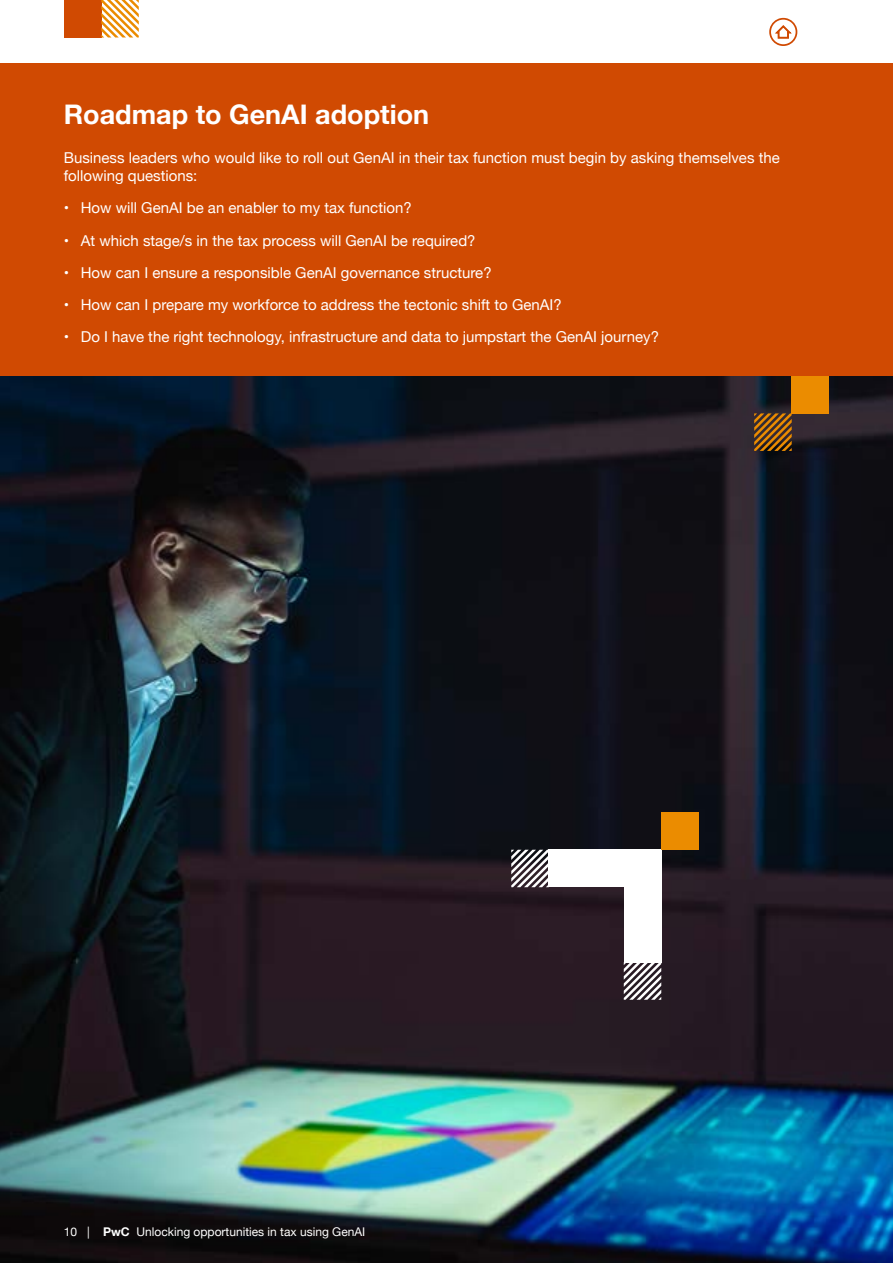
<style>
.page{position:relative;width:893px;height:1263px;background:#fff}
.page>*{position:absolute;margin:0;border:0;box-sizing:border-box;transform-origin:0 0}
.t1{font:700 27px "Helvetica Neue";color:#fff}
.t2{font:15px/18px "Helvetica Neue";color:#fff}
.t3{font:12px "Helvetica Neue";color:#fff}
.s1{font-weight:700}
</style>
<div class="page">
<div style="left:64px;top:0;width:37px;height:38px;background:#d04a02"></div>
<svg style="left:101px;top:0;width:38px;height:38px"></svg>
<svg style="left:769px;top:18px;width:28px;height:28px"></svg>
<div style="left:0;top:64px;width:893px;height:312px;background:#d04a02"></div>
<img style="left:0;top:376px;width:893px;height:887px">
<div style="left:792px;top:376px;width:37px;height:37px;background:#eb8c00"></div>
<svg style="left:754px;top:413px;width:38px;height:38px"></svg>
<div style="left:624px;top:925px;width:37px;height:37px;background:#fff"></div>
<div style="left:624px;top:850px;width:37px;height:75px;background:#fff"></div>
<div style="left:549px;top:850px;width:75px;height:37px;background:#fff"></div>
<svg style="left:624px;top:962px;width:37px;height:38px"></svg>
<svg style="left:511px;top:850px;width:38px;height:37px"></svg>
<div style="left:661px;top:812px;width:38px;height:38px;background:#eb8c00"></div>
<p class="t1" style="left:64px;top:93px;width:367px">Roadmap to GenAI adoption</p>
<p class="t2" style="left:64px;top:150px;width:717px">Business leaders who would like to roll out GenAI in their tax function must begin by asking themselves the following questions:</p>
<p class="t2" style="left:64px;top:200px;width:349px">• How will GenAI be an enabler to my tax function?</p>
<p class="t2" style="left:64px;top:232px;width:413px">• At which stage/s in the tax process will GenAI be required?</p>
<p class="t2" style="left:64px;top:264px;width:429px">• How can I ensure a responsible GenAI governance structure?</p>
<p class="t2" style="left:64px;top:297px;width:499px">• How can I prepare my workforce to address the tectonic shift to GenAI?</p>
<p class="t2" style="left:64px;top:329px;width:597px">• Do I have the right technology, infrastructure and data to jumpstart the GenAI journey?</p>
<p class="t3" style="left:64px;top:1223px;width:303px">10 | <span class="s1">PwC</span> Unlocking opportunities in tax using GenAI</p>
</div>
